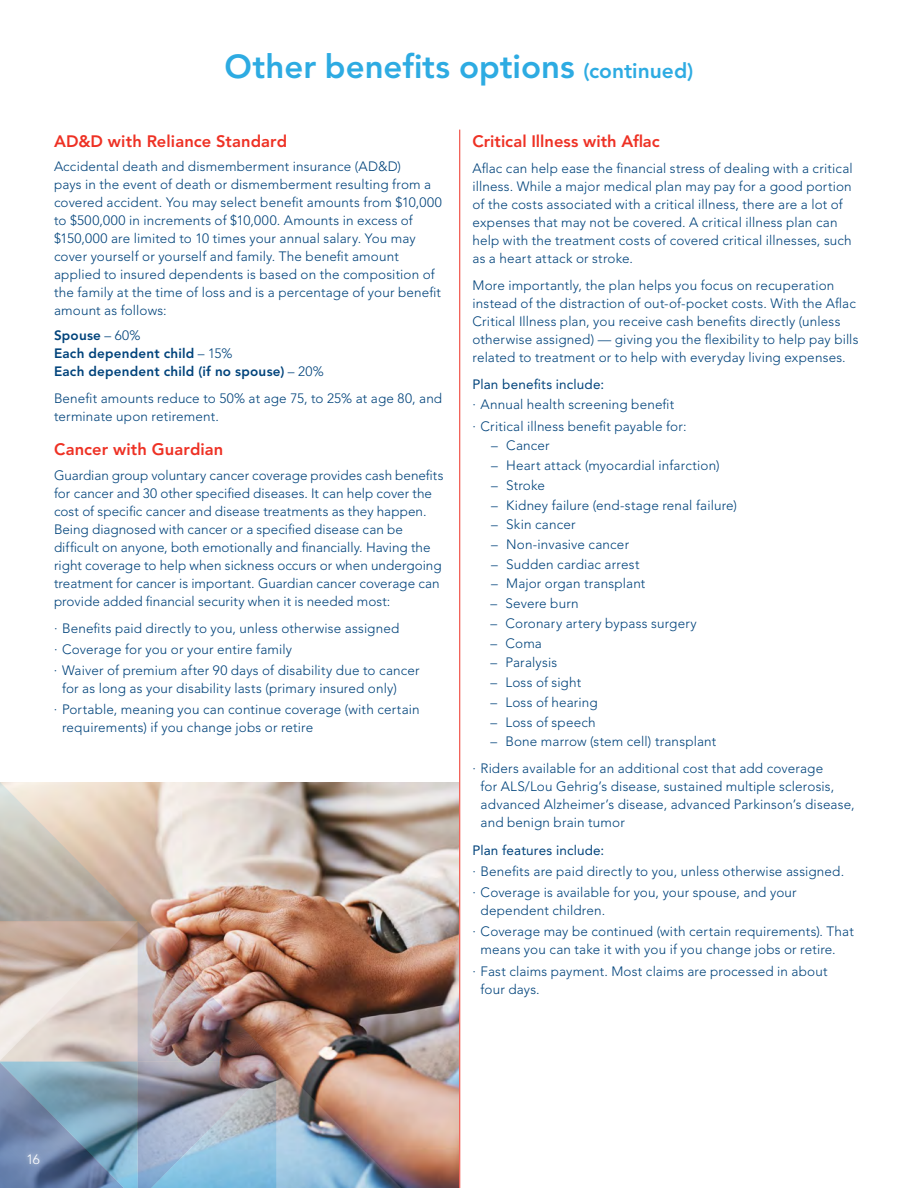
<style>
.page{position:relative;width:918px;height:1188px;background:#fff}
.page>*{position:absolute;margin:0;border:0;box-sizing:border-box;transform-origin:0 0}
.t1{font:800 33px "Avenir LT Std";color:#2dabe2}
.t2{font:800 16.5px "Avenir LT Std";letter-spacing:.005em;color:#ee3124}
.t3{font:300 13.5px/18px "Avenir LT Std";letter-spacing:.01em;color:#00437b}
.t4{font:800 13.5px "Avenir LT Std";letter-spacing:.015em;color:#00437b}
.t5{font:13.5px "Avenir LT Std";letter-spacing:.01em;color:#00437b}
.t6{font:300 13.5px "Avenir LT Std";color:#fff}
.s1{font-size:21px}
.s2{font-weight:300}
</style>
<div class="page">
<img style="left:415px;top:782px;width:44px;height:406px">
<img style="left:0;top:782px;width:415px;height:406px">
<div style="left:23px;top:1149px;width:22px;height:20px;background:#fff;opacity:.75"></div>
<hr style="left:459px;top:130px;width:1px;height:1058px;background:#ee3124">
<h1 class="t1" style="left:225px;top:47px;width:470px">Other benefits options <span class="s1">(continued)</span></h1>
<h3 class="t2" style="left:54px;top:131px;width:235px">AD&amp;D with Reliance Standard</h3>
<p class="t3" style="left:54px;top:158px;width:389px">Accidental death and dismemberment insurance (AD&amp;D)<br>pays in the event of death or dismemberment resulting from a covered accident. You may select benefit amounts from $10,000 to $500,000 in increments of $10,000. Amounts in excess of $150,000 are limited to 10 times your annual salary. You may cover yourself or yourself and family. The benefit amount applied to insured dependents is based on the composition of the family at the time of loss and is a percentage of your benefit amount as follows:</p>
<p class="t4" style="left:54px;top:328px;width:88px">Spouse <span class="s2">– 60%</span></p>
<p class="t4" style="left:54px;top:345px;width:180px">Each dependent child <span class="s2">– 15%</span></p>
<p class="t4" style="left:54px;top:363px;width:271px">Each dependent child (if no spouse) <span class="s2">– 20%</span></p>
<p class="t3" style="left:54px;top:389px;width:390px">Benefit amounts reduce to 50% at age 75, to 25% at age 80, and terminate upon retirement.</p>
<h3 class="t2" style="left:54px;top:440px;width:171px">Cancer with Guardian</h3>
<p class="t3" style="left:54px;top:467px;width:391px">Guardian group voluntary cancer coverage provides cash benefits for cancer and 30 other specified diseases. It can help cover the cost of specific cancer and disease treatments as they happen.<br>Being diagnosed with cancer or a specified disease can be difficult on anyone, both emotionally and financially. Having the right coverage to help when sickness occurs or when undergoing treatment for cancer is important. Guardian cancer coverage can provide added financial security when it is needed most:</p>
<p class="t3" style="left:54px;top:619px;width:347px">· Benefits paid directly to you, unless otherwise assigned</p>
<p class="t3" style="left:54px;top:640px;width:240px">· Coverage for you or your entire family</p>
<p class="t3" style="left:62px;top:662px;width:359px;text-indent:-8px">· Waiver of premium after 90 days of disability due to cancer for as long as your disability lasts (primary insured only)</p>
<p class="t3" style="left:62px;top:701px;width:359px;text-indent:-8px">· Portable, meaning you can continue coverage (with certain requirements) if you change jobs or retire</p>
<h3 class="t2" style="left:472px;top:131px;width:189px">Critical Illness with Aflac</h3>
<p class="t3" style="left:472px;top:160px;width:382px">Aflac can help ease the financial stress of dealing with a critical illness. While a major medical plan may pay for a good portion of the costs associated with a critical illness, there are a lot of expenses that may not be covered. A critical illness plan can help with the treatment costs of covered critical illnesses, such as a heart attack or stroke.</p>
<p class="t3" style="left:472px;top:276px;width:387px">More importantly, the plan helps you focus on recuperation instead of the distraction of out-of-pocket costs. With the Aflac Critical Illness plan, you receive cash benefits directly (unless otherwise assigned) — giving you the flexibility to help pay bills related to treatment or to help with everyday living expenses.</p>
<p class="t5" style="left:472px;top:376px;width:133px">Plan benefits include:</p>
<p class="t3" style="left:472px;top:396px;width:203px">· Annual health screening benefit</p>
<p class="t3" style="left:472px;top:417px;width:216px">· Critical illness benefit payable for:</p>
<p class="t3" style="left:491px;top:437px;width:60px">– Cancer</p>
<p class="t3" style="left:491px;top:456px;width:230px">– Heart attack (myocardial infarction)</p>
<p class="t3" style="left:491px;top:476px;width:55px">– Stroke</p>
<p class="t3" style="left:491px;top:496px;width:247px">– Kidney failure (end-stage renal failure)</p>
<p class="t3" style="left:491px;top:516px;width:86px">– Skin cancer</p>
<p class="t3" style="left:491px;top:535px;width:139px">– Non-invasive cancer</p>
<p class="t3" style="left:491px;top:555px;width:150px">– Sudden cardiac arrest</p>
<p class="t3" style="left:491px;top:575px;width:156px">– Major organ transplant</p>
<p class="t3" style="left:490px;top:595px;width:90px">– Severe burn</p>
<p class="t3" style="left:490px;top:614px;width:208px">– Coronary artery bypass surgery</p>
<p class="t3" style="left:490px;top:634px;width:53px">– Coma</p>
<p class="t3" style="left:490px;top:654px;width:68px">– Paralysis</p>
<p class="t3" style="left:490px;top:674px;width:92px">– Loss of sight</p>
<p class="t3" style="left:490px;top:693px;width:109px">– Loss of hearing</p>
<p class="t3" style="left:490px;top:713px;width:107px">– Loss of speech</p>
<p class="t3" style="left:490px;top:733px;width:227px">– Bone marrow (stem cell) transplant</p>
<p class="t3" style="left:481px;top:759px;width:375px;text-indent:-8px">· Riders available for an additional cost that add coverage<br>for ALS/Lou Gehrig’s disease, sustained multiple sclerosis, advanced Alzheimer’s disease, advanced Parkinson’s disease, and benign brain tumor</p>
<p class="t5" style="left:472px;top:843px;width:133px">Plan features include:</p>
<p class="t3" style="left:472px;top:862px;width:373px">· Benefits are paid directly to you, unless otherwise assigned.</p>
<p class="t3" style="left:481px;top:884px;width:318px;text-indent:-8px">· Coverage is available for you, your spouse, and your dependent children.</p>
<p class="t3" style="left:481px;top:923px;width:375px;text-indent:-8px">· Coverage may be continued (with certain requirements). That means you can take it with you if you change jobs or retire.</p>
<p class="t3" style="left:481px;top:962px;width:349px;text-indent:-8px">· Fast claims payment. Most claims are processed in about four days.</p>
<p class="t6" style="left:26px;top:1151px;width:15px">16</p>
</div>
